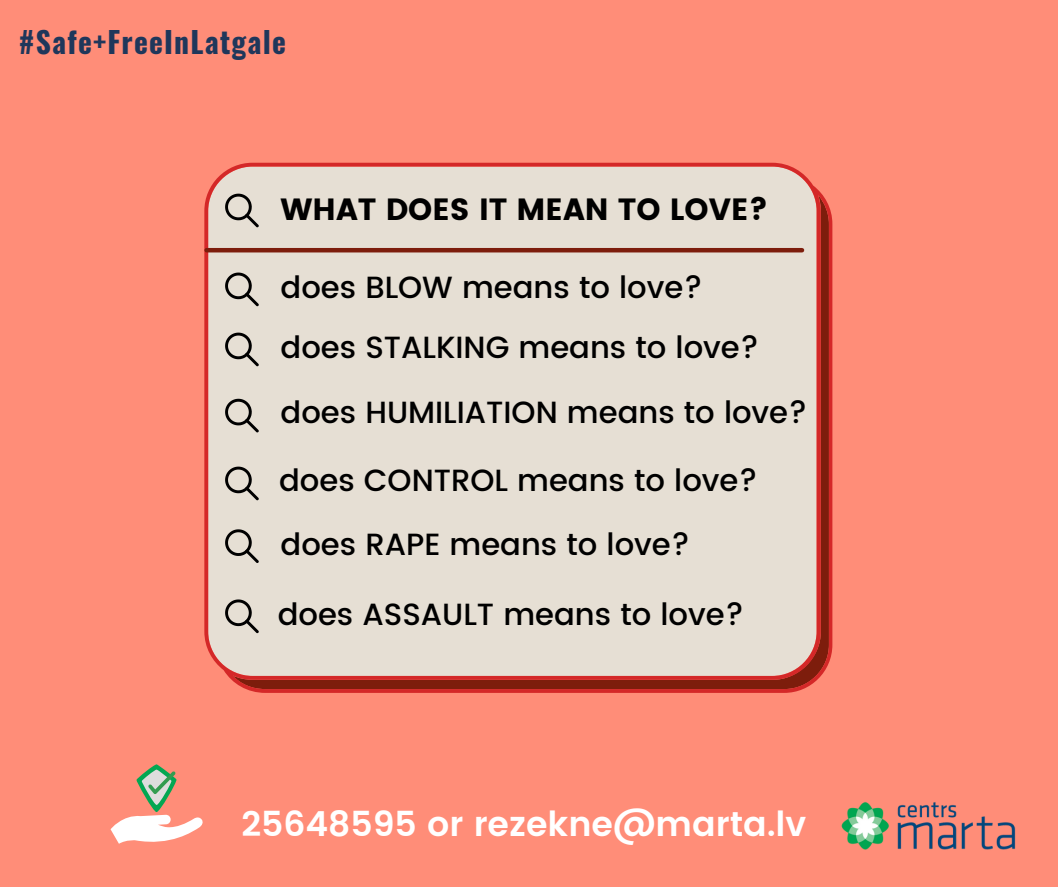
<style>
.page{position:relative;width:1058px;height:887px;background:#fff}
.page>*{position:absolute;margin:0;border:0;box-sizing:border-box;transform-origin:0 0}
.t1{font:600 34.5px "Poppins";color:#fff}
.t2{font:500 30.6px "Poppins";color:#000}
.t3{font:30.6px "Poppins";color:#000}
.t4{font:700 29.55px "Oswald";letter-spacing:.04em;color:#1f375b}
</style>
<div class="page">
<div style="left:0;top:0;width:1058px;height:886px;background:#ff8d78"></div>
<svg style="left:204px;top:163px;width:628px;height:530px;background:#e2d1c6"></svg>
<hr style="left:207px;top:248px;width:595px;height:4px;background:#7d1d0c">
<svg style="left:225px;top:194px;width:34px;height:33px"></svg>
<svg style="left:225px;top:272px;width:34px;height:34px"></svg>
<svg style="left:225px;top:332px;width:34px;height:34px"></svg>
<svg style="left:225px;top:399px;width:34px;height:33px"></svg>
<svg style="left:225px;top:466px;width:34px;height:34px"></svg>
<img style="left:841px;top:802px;width:175px;height:48px">
<svg style="left:225px;top:529px;width:34px;height:34px"></svg>
<svg style="left:225px;top:599px;width:34px;height:34px"></svg>
<svg style="left:111px;top:764px;width:92px;height:80px"></svg>
<p class="t4" style="left:19px;top:19px;width:268px">#Safe+FreeInLatgale</p>
<p class="t3" style="left:281px;top:191px;width:489px">WHAT DOES IT MEAN TO LOVE?</p>
<p class="t2" style="left:281px;top:270px;width:423px">does BLOW means to love?</p>
<p class="t2" style="left:281px;top:330px;width:480px">does STALKING means to love?</p>
<p class="t2" style="left:281px;top:394px;width:528px">does HUMILIATION means to love?</p>
<p class="t2" style="left:279px;top:462px;width:480px">does CONTROL means to love?</p>
<p class="t2" style="left:281px;top:526px;width:411px">does RAPE means to love?</p>
<p class="t2" style="left:278px;top:596px;width:468px">does ASSAULT means to love?</p>
<p class="t1" style="left:241px;top:803px;width:566px">25648595 or rezekne@marta.lv</p>
</div>
